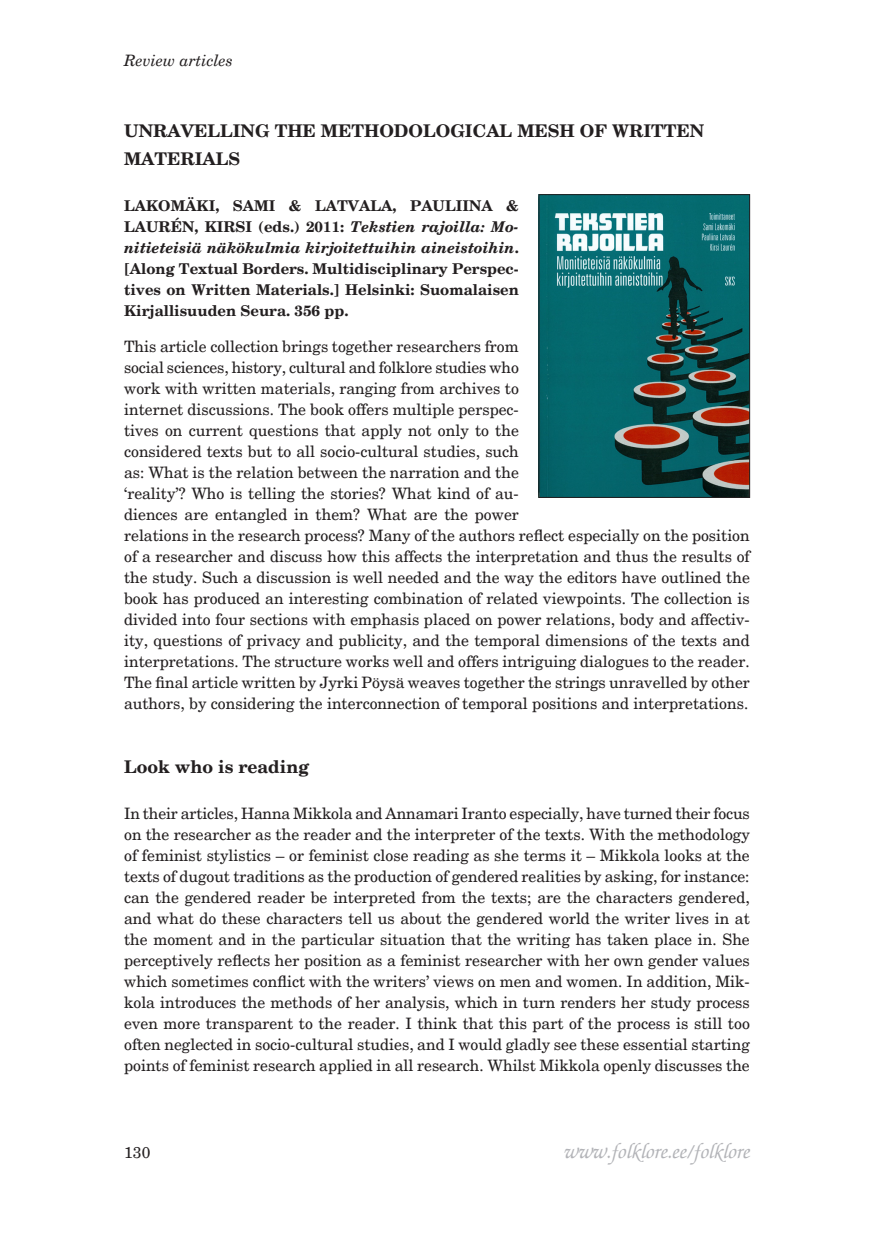
<style>
.page{position:relative;width:874px;height:1241px;background:#fff}
.page>*{position:absolute;margin:0;border:0;box-sizing:border-box;transform-origin:0 0}
.t1{font:italic 500 21px "Zapf Chancery";color:#b2b3b7}
.Heading_2{font:700 17.5px/28px "New Century Schlbk";color:#231f20}
.Heading_3{font:700 17.5px "New Century Schlbk";color:#231f20}
.UudisFirst{font:15.75px/21px "New Century Schlbk";color:#231f20}
.t2{font:italic 15.75px "New Century Schlbk";color:#231f20}
.UudisFirstBold{font:700 14.88px/21px "New Century Schlbk";color:#231f20;text-align:justify}
.s1{font-style:italic}
</style>
<div class="page">
<img style="left:540px;top:196px;width:207px;height:299px">
<div style="left:538px;top:194px;width:211px;height:303px;border:1px solid #231f20"></div>
<p class="t2" style="left:124px;top:51px;width:110px">Review articles</p>
<p class="Heading_2" style="left:124px;top:117px;width:581px">UNRAVELLING THE METHODOLOGICAL MESH OF WRITTEN<br>MATERIALS</p>
<p class="UudisFirstBold" style="left:124px;top:195px;width:396px">LAKOMÄKI, SAMI &amp; LATVALA, PAULIINA &amp; LAURÉN, KIRSI (eds.) 2011: <span class="s1">Tekstien rajoilla: Mo&shy;nitieteisiä näkökulmia kirjoitettuihin aineistoihin</span>. [Along Textual Borders. Multidisciplinary Perspec&shy;tives on Written Materials.] Helsinki: Suomalaisen Kirjallisuuden Seura. 356 pp.</p>
<p class="UudisFirst" style="left:124px;top:336px;width:627px">This article collection brings together researchers from<br>social sciences, history, cultural and folklore studies who<br>work with written materials, ranging from archives to<br>internet discussions. The book offers multiple perspec-<br>tives on current questions that apply not only to the<br>considered texts but to all socio-cultural studies, such<br>as: What is the relation between the narration and the<br>‘reality’? Who is telling the stories? What kind of au-<br>diences are entangled in them? What are the power<br>relations in the research process? Many of the authors reflect especially on the position of a researcher and discuss how this affects the interpretation and thus the results of the study. Such a discussion is well needed and the way the editors have outlined the book has produced an interesting combination of related viewpoints. The collection is divided into four sections with emphasis placed on power relations, body and affectiv&shy;ity, questions of privacy and publicity, and the temporal dimensions of the texts and interpretations. The structure works well and offers intriguing dialogues to the reader.<br>The final article written by Jyrki Pöysä weaves together the strings unravelled by other authors, by considering the interconnection of temporal positions and interpretations.</p>
<p class="Heading_3" style="left:124px;top:755px;width:186px">Look who is reading</p>
<p class="UudisFirst" style="left:124px;top:802px;width:627px;text-align:justify">In their articles, Hanna Mikkola and Annamari Iranto especially, have turned their focus on the researcher as the reader and the interpreter of the texts. With the methodology of feminist stylistics – or feminist close reading as she terms it – Mikkola looks at the texts of dugout traditions as the production of gendered realities by asking, for instance: can the gendered reader be interpreted from the texts; are the characters gendered, and what do these characters tell us about the gendered world the writer lives in at the moment and in the particular situation that the writing has taken place in. She perceptively reflects her position as a feminist researcher with her own gender values which sometimes conflict with the writers’ views on men and women. In addition, Mik&shy;kola introduces the methods of her analysis, which in turn renders her study process even more transparent to the reader. I think that this part of the process is still too often neglected in socio-cultural studies, and I would gladly see these essential starting points of feminist research applied in all research. Whilst Mikkola openly discusses the</p>
<p class="UudisFirst" style="left:124px;top:1141px;width:28px">130</p>
<h1 class="t1" style="left:562px;top:1137px;width:188px">www.folklore.ee/folklore</h1>
</div>
